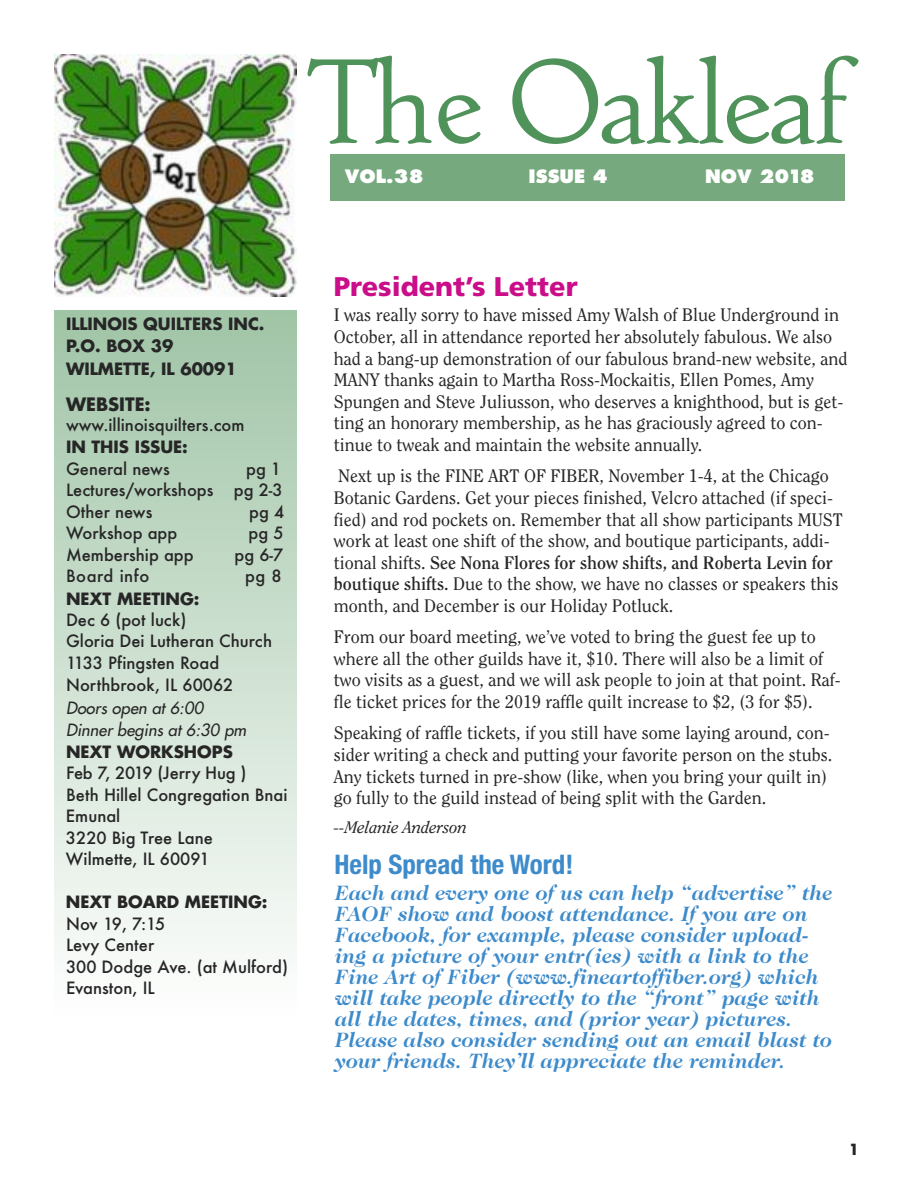
<style>
.page{position:relative;width:918px;height:1188px;background:#fff}
.page>*{position:absolute;margin:0;border:0;box-sizing:border-box;transform-origin:0 0}
.t1{font:120px "Zilvertype Pro";letter-spacing:-.025em;color:#4f925a}
.t2{font:700 condensed 27px "Helvetica Neue";color:#3d8bcb}
.t3{font:900 27px "Frutiger";color:#ca0d89}
.t4{font:italic 700 21px/21px "Caslon Two Twenty Four";color:#3d8bcb}
.t5{font:18px/21.6px "Clearface";color:#272627}
.t6{font:800 18px "Futura";color:#fff}
.t7{font:700 18px "Futura";color:#272627}
.t8{font:500 16.5px/21.5px "Futura";color:#272627}
.t9{font:700 16.5px/22.4px "Futura";color:#272627}
.t10{font:italic 16.5px/22.5px "Futura";letter-spacing:.005em;color:#272627}
.t11{font:italic 16.5px "Clearface";color:#272627}
.t12{font:500 16.5px "Futura";letter-spacing:.03em;color:#272627}
.t13{font:700 15px "Futura";color:#272627}
.s1{font-weight:700}
</style>
<div class="page">
<div style="left:54px;top:310px;width:243px;height:709px;background:linear-gradient(to bottom,#a0c4a6,#fefefe)"></div>
<img style="left:54px;top:54px;width:243px;height:243px">
<div style="left:330px;top:154px;width:514px;height:47px;background:#76aa7e"></div>
<h1 class="t1" style="left:308px;top:57px;width:542px">The Oakleaf</h1>
<p class="t6" style="left:345px;top:168px;width:80px">VOL.38</p>
<p class="t6" style="left:529px;top:168px;width:81px">ISSUE 4</p>
<p class="t6" style="left:705px;top:168px;width:111px">NOV 2018</p>
<p class="t9" style="left:66px;top:314px;width:200px">ILLINOIS QUILTERS INC.<br>P.O. BOX 39<br>WILMETTE, IL 60091</p>
<p class="t7" style="left:66px;top:396px;width:86px">WEBSITE:</p>
<p class="t8" style="left:66px;top:414px;width:180px">www.illinoisquilters.com</p>
<p class="t9" style="left:66px;top:437px;width:123px">IN THIS ISSUE:</p>
<p class="t8" style="left:66px;top:458px;width:105px">General news</p>
<p class="t8" style="left:66px;top:458px;width:218px;text-align:justify;text-indent:180px">pg 1<br>Lectures/workshops pg 2-3<br>Other news</p>
<p class="t8" style="left:249px;top:502px;width:37px">pg 4</p>
<p class="t8" style="left:66px;top:523px;width:113px">Workshop app</p>
<p class="t8" style="left:249px;top:523px;width:37px">pg 5</p>
<p class="t8" style="left:66px;top:544px;width:129px">Membership app</p>
<p class="t8" style="left:234px;top:544px;width:50px">pg 6-7</p>
<p class="t12" style="left:66px;top:567px;width:85px">Board info</p>
<p class="t8" style="left:245px;top:566px;width:38px">pg 8</p>
<p class="t9" style="left:66px;top:589px;width:135px">NEXT MEETING:</p>
<p class="t8" style="left:66px;top:609px;width:208px">Dec 6 (pot luck)<br>Gloria Dei Lutheran Church<br>1133 Pfingsten Road<br>Northbrook, IL 60062</p>
<p class="t10" style="left:66px;top:697px;width:182px">Doors open at 6:00<br>Dinner begins at 6:30 pm</p>
<p class="t9" style="left:66px;top:742px;width:168px">NEXT WORKSHOPS</p>
<p class="t8" style="left:66px;top:763px;width:223px">Feb 7, 2019 (Jerry Hug )<br>Beth Hillel Congregation Bnai<br>Emunal<br>3220 Big Tree Lane<br>Wilmette, IL 60091</p>
<p class="t9" style="left:66px;top:893px;width:203px">NEXT BOARD MEETING:</p>
<p class="t8" style="left:66px;top:914px;width:224px">Nov 19, 7:15<br>Levy Center<br>300 Dodge Ave. (at Mulford)<br>Evanston, IL</p>
<h2 class="t3" style="left:334px;top:275px;width:246px">President’s Letter</h2>
<p class="t5" style="left:334px;top:305px;width:515px">I was really sorry to have missed Amy Walsh of Blue Underground in October, all in attendance reported her absolutely fabulous. We also had a bang-up demonstration of our fabulous brand-new website, and MANY thanks again to Martha Ross-Mockaitis, Ellen Pomes, Amy Spungen and Steve Juliusson, who deserves a knighthood, but is get&shy;ting an honorary membership, as he has graciously agreed to con&shy;tinue to tweak and maintain the website annually.</p>
<p class="t5" style="left:334px;top:466px;width:511px">Next up is the FINE ART OF FIBER, November 1-4, at the Chicago Botanic Gardens. Get your pieces finished, Velcro attached (if speci&shy;fied) and rod pockets on. Remember that all show participants MUST work at least one shift of the show, and boutique participants, addi&shy;tional shifts. <span class="s1">See Nona Flores for show shifts, and Roberta Levin for boutique shifts.</span> Due to the show, we have no classes or speakers this month, and December is our Holiday Potluck.</p>
<p class="t5" style="left:334px;top:627px;width:509px">From our board meeting, we’ve voted to bring the guest fee up to where all the other guilds have it, $10. There will also be a limit of two visits as a guest, and we will ask people to join at that point. Raf&shy;fle ticket prices for the 2019 raffle quilt increase to $2, (3 for $5).</p>
<p class="t5" style="left:334px;top:723px;width:500px">Speaking of raffle tickets, if you still have some laying around, con&shy;sider writing a check and putting your favorite person on the stubs.<br>Any tickets turned in pre-show (like, when you bring your quilt in) go fully to the guild instead of being split with the Garden.</p>
<p class="t11" style="left:334px;top:821px;width:135px">--Melanie Anderson</p>
<h2 class="t2" style="left:334px;top:848px;width:240px">Help Spread the Word!</h2>
<p class="t4" style="left:334px;top:884px;width:499px">Each and every one of us can help “advertise” the FAOF show and boost attendance. If you are on Facebook, for example, please consider upload&shy;ing a picture of your entr(ies) with a link to the Fine Art of Fiber (www.fineartoffiber.org) which will take people directly to the “front” page with all the dates, times, and (prior year) pictures.<br>Please also consider sending out an email blast to your friends. They’ll appreciate the reminder.</p>
<p class="t13" style="left:849px;top:1143px;width:12px">1</p>
</div>
